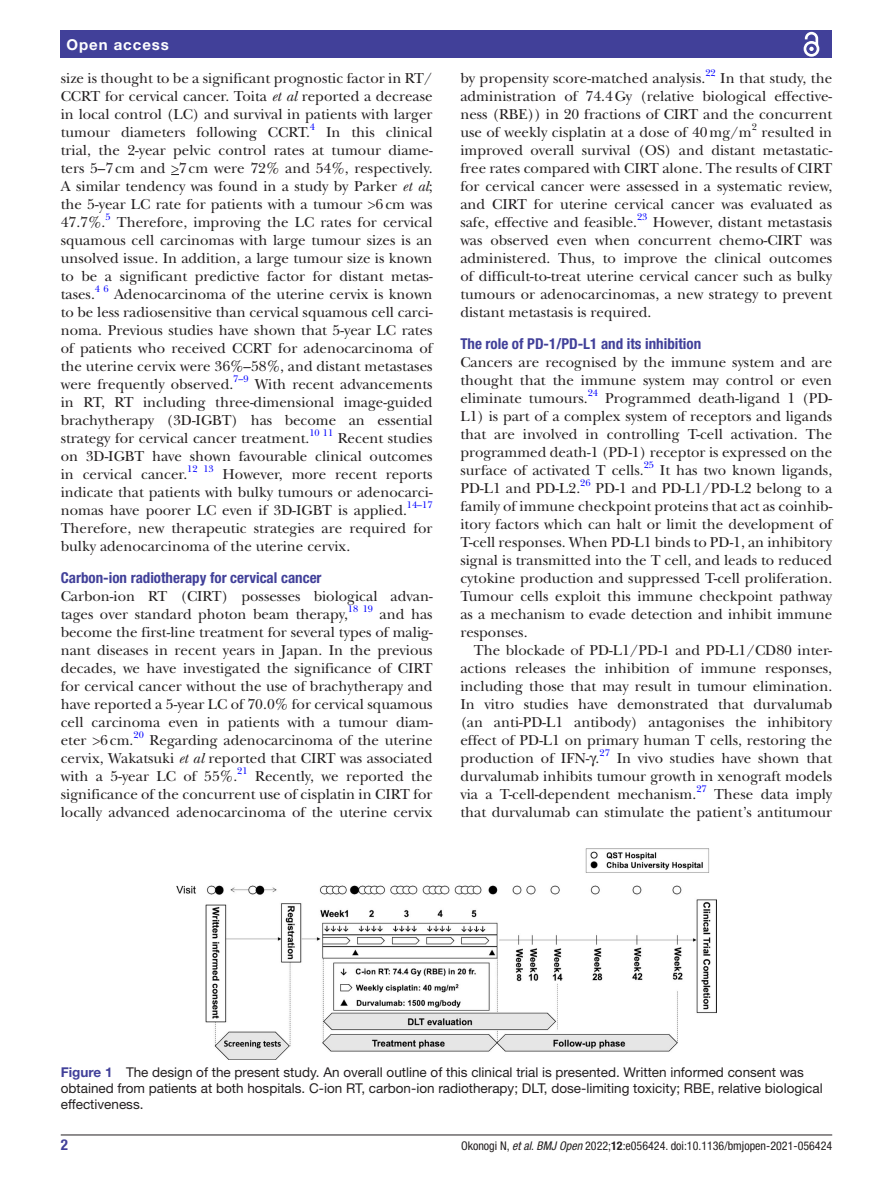
<style>
.page{position:relative;width:893px;height:1191px;background:#fff}
.page>*{position:absolute;margin:0;border:0;box-sizing:border-box;transform-origin:0 0}
.t1{font:15px/18px "New Baskerville";color:#231f20;text-align:justify}
.t2{font:700 condensed 15px "Helvetica Neue LT Std";color:#414099}
.t3{font:700 15px "Helvetica Neue LT Std";letter-spacing:.065em;color:#fff}
.t4{font:13.5px/16.2px "Helvetica Neue LT Std";color:#231f20}
.t5{font:condensed 12px "Helvetica Neue LT Std";color:#231f20}
.t6{font:9.9px "New Baskerville";color:#00f}
.t7{font:9.9px "New Baskerville";color:#231f20}
.s1{font-style:italic}
.s2{font-weight:700;color:#414099}
.s3{font-weight:700}
</style>
<div class="page">
<hr style="left:61px;top:1134px;width:771px;height:1px;background:#231f20">
<div style="left:61px;top:31px;width:771px;height:27px;background:#414099"></div>
<svg style="left:803px;top:31px;width:17px;height:26px"></svg>
<img style="left:176px;top:848px;width:540px;height:211px">
<p class="t3" style="left:66px;top:35px;width:104px">Open access</p>
<p class="t1" style="left:61px;top:69px;width:373px">size is thought to be a significant prognostic factor in RT/ CCRT for cervical cancer. Toita <span class="s1">et al</span> reported a decrease in local control (LC) and survival in patients with larger tumour diameters following CCRT.</p>
<p class="t6" style="left:310px;top:121px;width:7px">4</p>
<p class="t1" style="left:61px;top:123px;width:373px;text-indent:265px">In this clinical trial, the 2-year pelvic control rates at tumour diame&shy;ters 5–7cm and &gt;7cm were 72% and 54%, respectively.<br>A similar tendency was found in a study by Parker <span class="s1">et al</span>; the 5-year LC rate for patients with a tumour &gt;6cm was 47.7%.</p>
<p class="t6" style="left:105px;top:211px;width:7px">5</p>
<p class="t1" style="left:61px;top:213px;width:373px;text-indent:56px">Therefore, improving the LC rates for cervical squamous cell carcinomas with large tumour sizes is an unsolved issue. In addition, a large tumour size is known to be a significant predictive factor for distant metas&shy;tases.</p>
<p class="t6" style="left:95px;top:283px;width:15px">4 6</p>
<p class="t1" style="left:61px;top:285px;width:373px;text-indent:53px">Adenocarcinoma of the uterine cervix is known to be less radiosensitive than cervical squamous cell carci&shy;noma. Previous studies have shown that 5-year LC rates of patients who received CCRT for adenocarcinoma of the uterine cervix were 36%–58%, and distant metastases were frequently observed.</p>
<p class="t6" style="left:233px;top:373px;width:17px">7–9</p>
<p class="t1" style="left:61px;top:375px;width:373px;text-indent:194px">With recent advancements in RT, RT including three-dimensional image-guided brachytherapy (3D-IGBT) has become an essential strategy for cervical cancer treatment.<sup>10</sup> <sup>11</sup> Recent studies on 3D-IGBT have shown favourable clinical outcomes in cervical cancer.</p>
<p class="t6" style="left:187px;top:463px;width:28px">12 13</p>
<p class="t1" style="left:61px;top:465px;width:373px;text-indent:162px">However, more recent reports indicate that patients with bulky tumours or adenocarci&shy;nomas have poorer LC even if 3D-IGBT is applied.</p>
<p class="t6" style="left:407px;top:499px;width:27px">14–17</p>
<p class="t1" style="left:61px;top:519px;width:373px">Therefore, new therapeutic strategies are required for bulky adenocarcinoma of the uterine cervix.</p>
<p class="t2" style="left:61px;top:568px;width:262px">Carbon-ion radiotherapy for cervical cancer</p>
<p class="t1" style="left:61px;top:587px;width:373px">Carbon-ion RT (CIRT) possesses biological advan&shy;tages over standard photon beam therapy,</p>
<p class="t6" style="left:348px;top:603px;width:27px">18 19</p>
<p class="t1" style="left:61px;top:605px;width:373px;text-indent:319px">and has become the first-line treatment for several types of malig&shy;nant diseases in recent years in Japan. In the previous decades, we have investigated the significance of CIRT for cervical cancer without the use of brachytherapy and have reported a 5-year LC of 70.0% for cervical squamous cell carcinoma even in patients with a tumour diam&shy;eter &gt;6cm.</p>
<p class="t6" style="left:134px;top:729px;width:12px">20</p>
<p class="t1" style="left:61px;top:731px;width:373px;text-indent:89px">Regarding adenocarcinoma of the uterine cervix, Wakatsuki <span class="s1">et al</span> reported that CIRT was associated with a 5-year LC of 55%.</p>
<p class="t6" style="left:237px;top:765px;width:12px">21</p>
<p class="t1" style="left:61px;top:767px;width:373px;text-indent:194px">Recently, we reported the significance of the concurrent use of cisplatin in CIRT for locally advanced adenocarcinoma of the uterine cervix</p>
<p class="t1" style="left:460px;top:69px;width:247px">by propensity score-matched analysis.</p>
<p class="t6" style="left:705px;top:67px;width:12px">22</p>
<p class="t1" style="left:460px;top:69px;width:373px;text-indent:260px">In that study, the administration of 74.4Gy (relative biological effective&shy;ness (RBE)) in 20 fractions of CIRT and the concurrent use of weekly cisplatin at a dose of 40mg/m</p>
<p class="t7" style="left:752px;top:121px;width:7px">2</p>
<p class="t1" style="left:460px;top:123px;width:373px;text-indent:301px">resulted in improved overall survival (OS) and distant metastatic&shy;free rates compared with CIRT alone. The results of CIRT for cervical cancer were assessed in a systematic review, and CIRT for uterine cervical cancer was evaluated as safe, effective and feasible.</p>
<p class="t6" style="left:637px;top:211px;width:12px">23</p>
<p class="t1" style="left:460px;top:213px;width:373px;text-indent:192px">However, distant metastasis was observed even when concurrent chemo-CIRT was administered. Thus, to improve the clinical outcomes of difficult-to-treat uterine cervical cancer such as bulky tumours or adenocarcinomas, a new strategy to prevent distant metastasis is required.</p>
<p class="t2" style="left:460px;top:334px;width:242px">The role of PD-1/PD-L1 and its inhibition</p>
<p class="t1" style="left:460px;top:353px;width:373px">Cancers are recognised by the immune system and are thought that the immune system may control or even eliminate tumours.</p>
<p class="t6" style="left:588px;top:387px;width:12px">24</p>
<p class="t1" style="left:460px;top:389px;width:373px;text-indent:145px">Programmed death-ligand 1 (PD-L1) is part of a complex system of receptors and ligands that are involved in controlling T-cell activation. The programmed death-1 (PD-1) receptor is expressed on the surface of activated T cells.<sup>25</sup> It has two known ligands, PD-L1 and PD-L2.</p>
<p class="t6" style="left:580px;top:477px;width:12px">26</p>
<p class="t1" style="left:460px;top:479px;width:373px;text-indent:135px">PD-1 and PD-L1/PD-L2 belong to a family of immune checkpoint proteins that act as coinhib&shy;itory factors which can halt or limit the development of T-cell responses. When PD-L1 binds to PD-1, an inhibitory signal is transmitted into the T cell, and leads to reduced cytokine production and suppressed T-cell proliferation.<br>Tumour cells exploit this immune checkpoint pathway as a mechanism to evade detection and inhibit immune responses.</p>
<p class="t1" style="left:460px;top:641px;width:373px;text-indent:14px">The blockade of PD-L1/PD-1 and PD-L1/CD80 inter&shy;actions releases the inhibition of immune responses, including those that may result in tumour elimination.<br>In vitro studies have demonstrated that durvalumab (an anti-PD-L1 antibody) antagonises the inhibitory effect of PD-L1 on primary human T cells, restoring the production of IFN- .</p>
<p class="t6" style="left:600px;top:747px;width:12px">27</p>
<p class="t1" style="left:460px;top:749px;width:373px;text-indent:156px">In vivo studies have shown that durvalumab inhibits tumour growth in xenograft models via a T-cell-dependent mechanism.</p>
<p class="t6" style="left:696px;top:783px;width:12px">27</p>
<p class="t1" style="left:460px;top:785px;width:373px;text-align:right">These data imply<br>that durvalumab can stimulate the patient’s antitumour</p>
<p class="t4" style="left:61px;top:1063px;width:763px"><span class="s2">Figure 1</span> The design of the present study. An overall outline of this clinical trial is presented. Written informed consent was obtained from patients at both hospitals. C-ion RT, carbon-ion radiotherapy; DLT, dose-limiting toxicity; RBE, relative biological effectiveness.</p>
<p class="t2" style="left:61px;top:1135px;width:9px">2</p>
<p class="t5" style="left:461px;top:1138px;width:373px">Okonogi N, <span class="s1">et al</span>. <span class="s1">BMJ Open</span> 2022;<span class="s3">12</span>:e056424. doi:10.1136/bmjopen-2021-056424</p>
</div>
